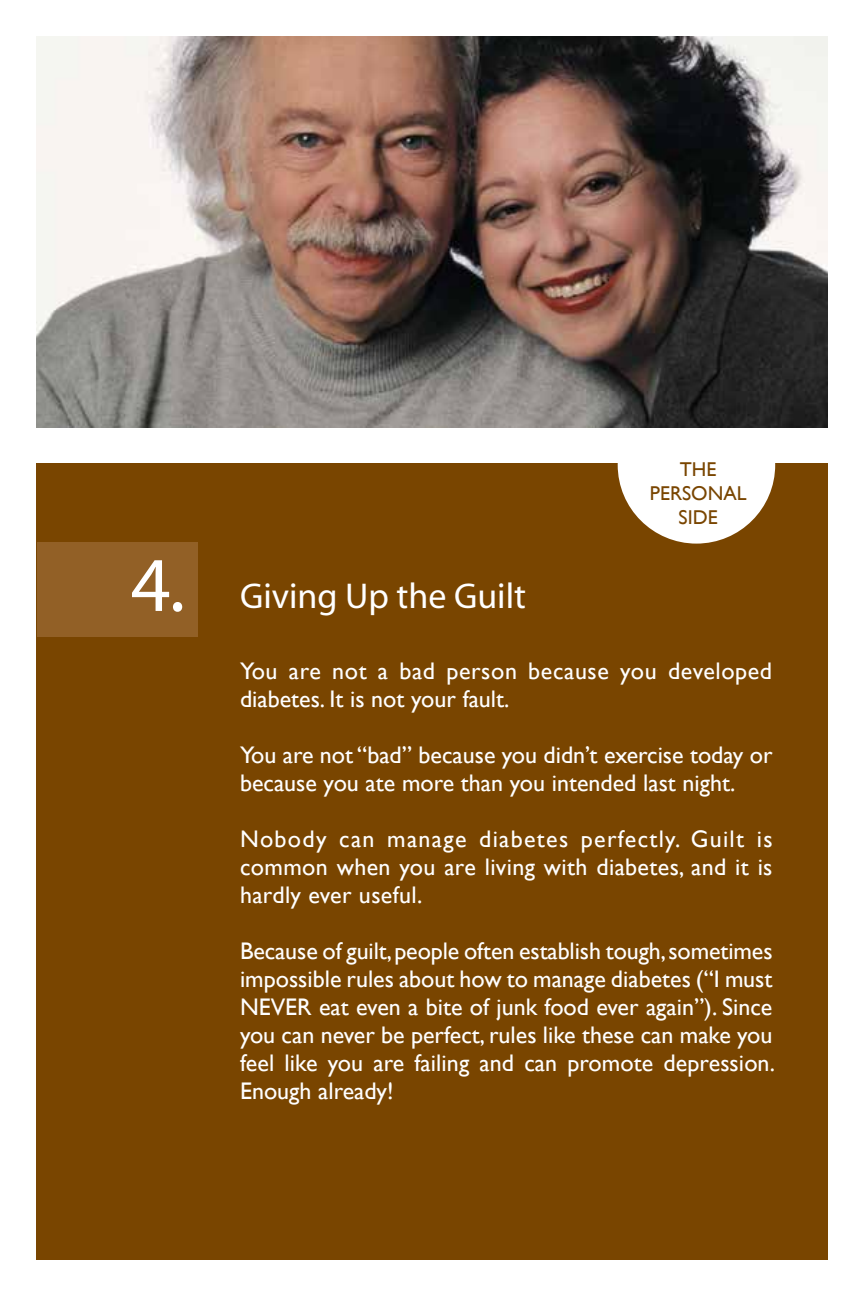
<style>
.page{position:relative;width:864px;height:1296px;background:#fff}
.page>*{position:absolute;margin:0;border:0;box-sizing:border-box;transform-origin:0 0}
.t1{font:78px "Myriad";color:#fff}
.t2{font:36px "Myriad";color:#fff}
.t3{font:24px/28px "Gill Sans";color:#fff;text-align:justify}
.t4{font:24px/28px "Gill Sans";letter-spacing:.025em;color:#fff}
.t5{font:20px/24px "Gill Sans";color:#794500;text-align:center}
</style>
<div class="page">
<div style="left:36px;top:463px;width:792px;height:797px;background:#794500"></div>
<div style="left:618px;top:386px;width:157px;height:158px;background:#fff;border-radius:50%"></div>
<div style="left:37px;top:542px;width:161px;height:94px;background:#926026"></div>
<img style="left:36px;top:36px;width:792px;height:392px">
<h1 class="t1" style="left:131px;top:546px;width:56px">4.</h1>
<h2 class="t2" style="left:240px;top:578px;width:288px">Giving Up the Guilt</h2>
<p class="t5" style="left:650px;top:457px;width:98px">THE<br>PERSONAL<br>SIDE</p>
<p class="t4" style="left:240px;top:657px;width:534px">You are not a bad person because you developed diabetes. It is not your fault.</p>
<p class="t3" style="left:240px;top:741px;width:534px">You are not “bad” because you didn’t exercise today or because you ate more than you intended last night.</p>
<p class="t3" style="left:240px;top:825px;width:534px">Nobody can manage diabetes perfectly. Guilt is common when you are living with diabetes, and it is hardly ever useful.</p>
<p class="t3" style="left:240px;top:937px;width:537px">Because of guilt, people often establish tough, sometimes impossible rules about how to manage diabetes (“I must NEVER eat even a bite of junk food ever again”). Since you can never be perfect, rules like these can make you feel like you are failing and can promote depression.<br>Enough already!</p>
</div>
